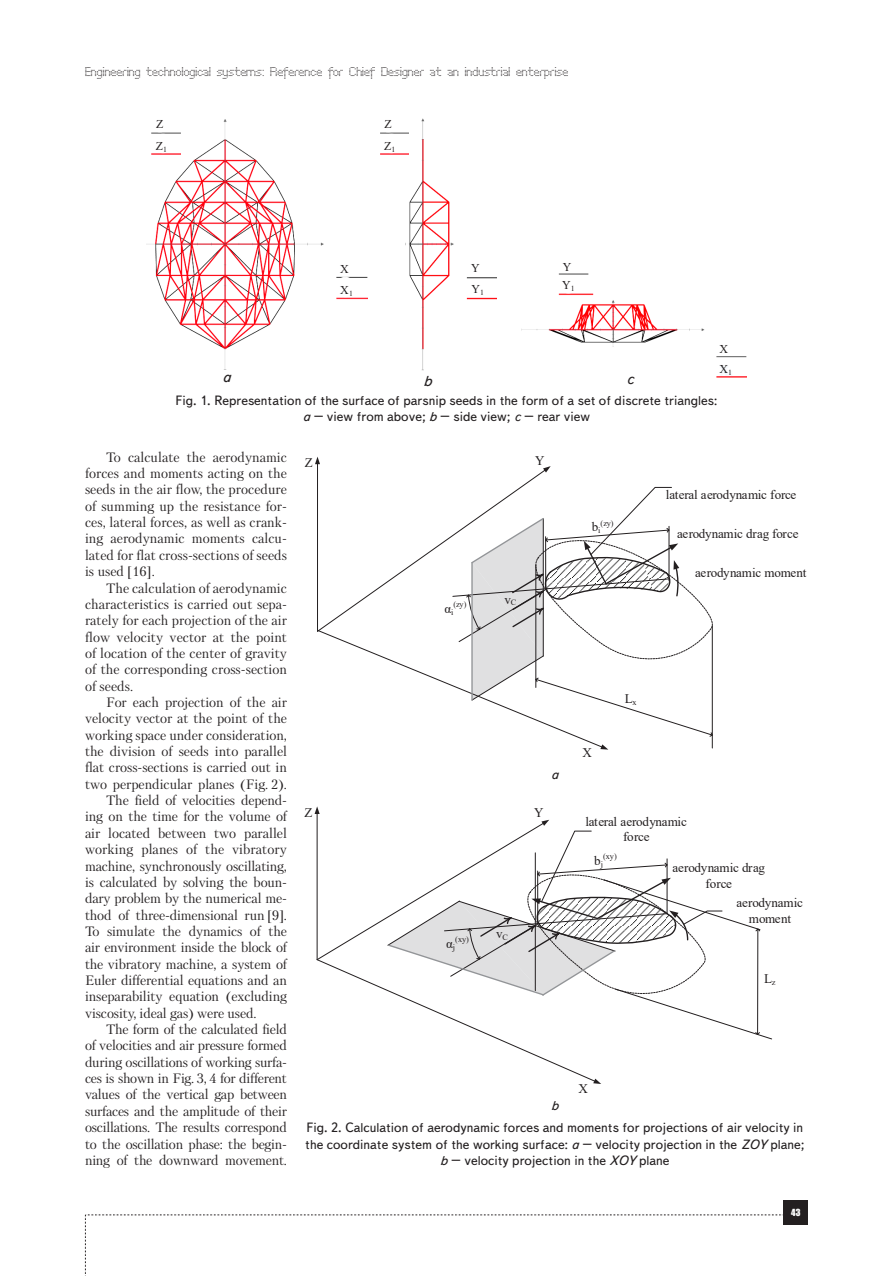
<style>
.page{position:relative;width:893px;height:1276px;background:#fff}
.page>*{position:absolute;margin:0;border:0;box-sizing:border-box;transform-origin:0 0}
.t1{font:italic 15.3px "Text Book C";color:#231f20}
.Text__англ__отступ{font:13.5px/16.4px "Petersburg C";letter-spacing:-.01em;color:#231f20;text-align:justify}
.Подпись_рисунка{font:13.5px/16.2px "Text Book C";color:#231f20;text-align:center}
.Подпись_рисунка-2{font:italic 13.5px "Text Book C";color:#231f20}
.t2{font:13.05px/15.5px "Times New Roman";letter-spacing:-.02em;color:#231f20;text-align:center}
.t3{font:12px "Perfo C";letter-spacing:.015em;color:#231f20}
.t4{font:12px/22px "Times New Roman";color:#231f20}
.t5{font:9px "Impact";color:#fff}
.t6{font:8.25px "Times New Roman";letter-spacing:-.015em;color:#231f20}
.s1{font-style:italic}
</style>
<div class="page">
<svg style="left:85px;top:1214px;width:699px;height:62px"></svg>
<div style="left:784px;top:1200px;width:24px;height:24px;background:#231f20"></div>
<img style="left:521px;top:273px;width:226px;height:105px">
<div style="left:718px;top:343px;width:13px;height:12px;background:#fff;border-radius:50%"></div>
<div style="left:718px;top:343px;width:13px;height:12px;border:1px solid #fff;border-radius:50%"></div>
<div style="left:560px;top:277px;width:16px;height:16px;background:#fff;border-radius:50%"></div>
<div style="left:560px;top:277px;width:16px;height:16px;border:1px solid #fff;border-radius:50%"></div>
<img style="left:710px;top:357px;width:30px;height:21px">
<img style="left:146px;top:119px;width:221px;height:251px">
<div style="left:336px;top:258px;width:18px;height:18px;background:#fff;border-radius:50%"></div>
<div style="left:336px;top:258px;width:18px;height:18px;border:1px solid #fff;border-radius:50%"></div>
<div style="left:336px;top:277px;width:19px;height:20px;background:#fff;border-radius:50%"></div>
<div style="left:336px;top:277px;width:19px;height:20px;border:1px solid #fff;border-radius:50%"></div>
<img style="left:405px;top:118px;width:91px;height:253px">
<div style="left:468px;top:261px;width:15px;height:15px;background:#fff;border-radius:50%"></div>
<div style="left:468px;top:261px;width:15px;height:15px;border:1px solid #fff;border-radius:50%"></div>
<div style="left:469px;top:280px;width:15px;height:16px;background:#fff;border-radius:50%"></div>
<div style="left:469px;top:280px;width:15px;height:16px;border:1px solid #fff;border-radius:50%"></div>
<img style="left:380px;top:118px;width:29px;height:41px">
<div style="left:382px;top:134px;width:19px;height:19px;background:#fff;border-radius:50%"></div>
<div style="left:382px;top:134px;width:19px;height:19px;border:1px solid #fff;border-radius:50%"></div>
<svg style="left:380px;top:118px;width:18px;height:14px"></svg>
<img style="left:152px;top:119px;width:28px;height:40px">
<div style="left:154px;top:134px;width:18px;height:19px;background:#fff;border-radius:50%"></div>
<div style="left:154px;top:134px;width:18px;height:19px;border:1px solid #fff;border-radius:50%"></div>
<svg style="left:152px;top:119px;width:17px;height:13px"></svg>
<svg style="left:315px;top:456px;width:398px;height:293px"></svg>
<svg style="left:315px;top:806px;width:457px;height:278px"></svg>
<p class="t3" style="left:85px;top:65px;width:485px">Engineering technological systems: Reference for Chief Designer at an industrial enterprise</p>
<p class="t4" style="left:156px;top:113px;width:13px">Z<br>Z<sub>1</sub></p>
<p class="t4" style="left:384px;top:113px;width:13px">Z<br>Z<sub>1</sub></p>
<p class="t1" style="left:222px;top:369px;width:10px">a</p>
<p class="t4" style="left:340px;top:259px;width:14px;line-height:20.4px">X<br>X<sub>1</sub></p>
<p class="t1" style="left:423px;top:372px;width:10px">b</p>
<p class="t4" style="left:471px;top:257px;width:15px;line-height:20.9px">Y<br>Y<sub>1</sub></p>
<p class="t4" style="left:562px;top:257px;width:14px;line-height:18.3px">Y<br>Y<sub>1</sub></p>
<p class="t1" style="left:626px;top:370px;width:9px">c</p>
<p class="t4" style="left:719px;top:339px;width:14px;line-height:19.5px">X<br>X<sub>1</sub></p>
<p class="Подпись_рисунка" style="left:176px;top:393px;width:543px">Fig. 1. Representation of the surface of parsnip seeds in the form of a set of discrete triangles: <span class="s1">a</span> – view from above; <span class="s1">b</span> – side view; <span class="s1">c</span> – rear view</p>
<p class="t4" style="left:228px;top:391px;width:10px">Y</p>
<p class="t4" style="left:281px;top:391px;width:10px">Y</p>
<p class="t1" style="left:435px;top:410px;width:10px">a</p>
<p class="t1" style="left:460px;top:413px;width:10px">b</p>
<p class="Text__англ__отступ" style="left:85px;top:448px;width:203px;text-indent:21px">To calculate the aerodynamic forces and moments acting on the seeds in the air flow, the procedure of summing up the resistance for&shy;ces, lateral forces, as well as crank&shy;ing aerodynamic moments calcu&shy;lated for flat cross-sections of seeds is used [16].</p>
<p class="Text__англ__отступ" style="left:85px;top:579px;width:203px;text-indent:21px">The calculation of aerodynamic characteristics is carried out sepa&shy;rately for each projection of the air flow velocity vector at the point of location of the center of gravity of the corresponding cross-section of seeds.</p>
<p class="Text__англ__отступ" style="left:85px;top:694px;width:203px;text-indent:21px">For each projection of the air velocity vector at the point of the working space under consideration, the division of seeds into parallel flat cross-sections is carried out in two perpendicular planes (Fig. 2).</p>
<p class="Text__англ__отступ" style="left:85px;top:792px;width:203px;text-align:left;text-indent:21px">The field of velocities depend&shy;ing on the time for the volume of air located between two parallel working planes of the vibratory machine, synchronously oscillating, is calculated by solving the boun&shy;dary problem by the numerical me&shy;thod of three-dimensional run [9].<br>To simulate the dynamics of the air environment inside the block of the vibratory machine, a system of Euler differential equations and an inseparability equation (excluding viscosity, ideal gas) were used.</p>
<p class="Text__англ__отступ" style="left:85px;top:1021px;width:203px;text-indent:21px">The form of the calculated field of velocities and air pressure formed during oscillations of working surfa&shy;ces is shown in Fig. 3, 4 for different values of the vertical gap between surfaces and the amplitude of their oscillations. The results correspond to the oscillation phase: the begin&shy;ning of the downward movement.</p>
<p class="t4" style="left:264px;top:451px;width:14px">Y<sub>1</sub></p>
<p class="t2" style="left:305px;top:454px;width:9px">Z</p>
<p class="t2" style="left:304px;top:804px;width:10px">Z</p>
<p class="t2" style="left:535px;top:452px;width:11px">Y</p>
<p class="t6" style="left:453px;top:598px;width:15px">(zy)</p>
<p class="t2" style="left:444px;top:600px;width:11px">α<sub>i</sub></p>
<p class="t2" style="left:504px;top:591px;width:13px">v<sub>C</sub></p>
<p class="t2" style="left:592px;top:519px;width:10px">b<sub>i</sub></p>
<p class="t6" style="left:601px;top:517px;width:15px">(zy)</p>
<p class="t2" style="left:666px;top:486px;width:132px">lateral aerodynamic force</p>
<p class="t2" style="left:677px;top:525px;width:123px">aerodynamic drag force</p>
<p class="t2" style="left:695px;top:564px;width:113px">aerodynamic moment</p>
<p class="t6" style="left:455px;top:933px;width:54px">(xy) <sup>v</sup>C</p>
<p class="t2" style="left:446px;top:935px;width:11px">α<sub>j</sub></p>
<p class="Подпись_рисунка-2" style="left:551px;top:766px;width:9px">a</p>
<p class="t2" style="left:534px;top:804px;width:11px">Y</p>
<p class="t2" style="left:582px;top:744px;width:11px">X</p>
<p class="t2" style="left:625px;top:690px;width:13px">L<sub>x</sub></p>
<p class="t2" style="left:585px;top:813px;width:103px">lateral aerodynamic force</p>
<p class="t2" style="left:673px;top:860px;width:94px">aerodynamic drag force</p>
<p class="t2" style="left:737px;top:894px;width:68px">aerodynamic moment</p>
<p class="t2" style="left:594px;top:852px;width:10px">b<sub>j</sub></p>
<p class="t6" style="left:603px;top:850px;width:15px">(xy)</p>
<p class="t2" style="left:764px;top:971px;width:13px">L<sub>z</sub></p>
<p class="Подпись_рисунка-2" style="left:551px;top:1097px;width:9px">b</p>
<p class="t2" style="left:578px;top:1080px;width:11px">X</p>
<p class="Подпись_рисунка" style="left:305px;top:1120px;width:501px">Fig. 2. Calculation of aerodynamic forces and moments for projections of air velocity in the coordinate system of the working surface: <span class="s1">a</span> – velocity projection in the <span class="s1">ZOY</span> plane; <span class="s1">b</span> – velocity projection in the <span class="s1">XOY</span> plane</p>
<p class="t5" style="left:791px;top:1205px;width:11px">43</p>
</div>
